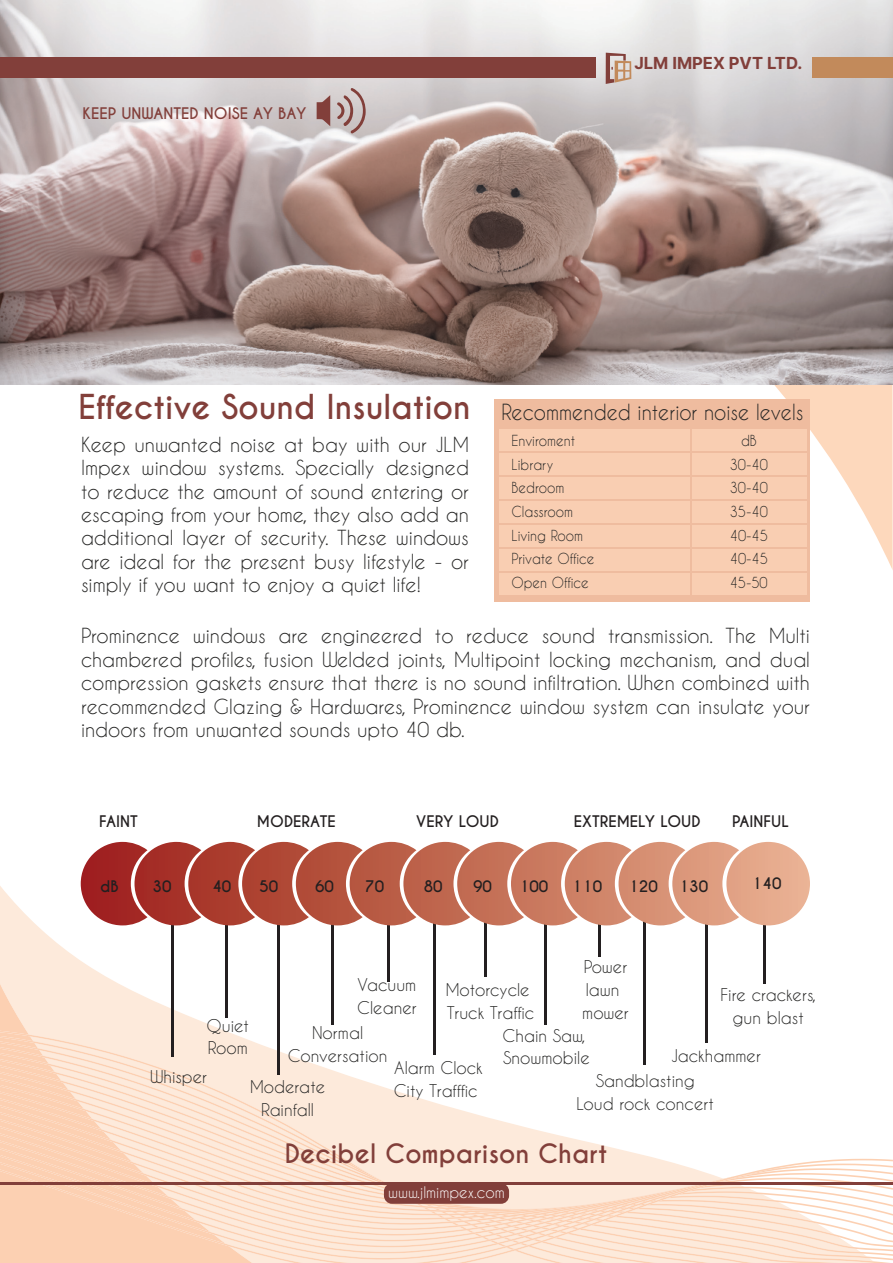
<style>
.page{position:relative;width:893px;height:1263px;background:#fff}
.page>*{position:absolute;margin:0;border:0;box-sizing:border-box;transform-origin:0 0}
.t1{font:700 25.2px "Caviar Dreams";color:#823f3a}
.t2{font:20.85px "Caviar Dreams";color:#252524;scale:.93 1}
.t3{font:19.5px/23.4px "Caviar Dreams";color:#252524;text-align:justify}
.t4{font:700 16.65px "Inter";color:#823f3a}
.t5{font:16.5px/22.8px "Caviar Dreams";color:#252524}
.t6{font:700 15px "Caviar Dreams";color:#231f20}
.t7{font:700 15px "Caviar Dreams";color:#823f3a}
.t8{font:15px "Caviar Dreams";color:#fff}
.t9{font:14.25px/23.7px "Caviar Dreams";color:#252524;scale:.93 1}
.s1{font-weight:700;font-size:32.25px;color:#823f3a}
</style>
<div class="page">
<svg style="left:0;top:885px;width:810px;height:158px"></svg>
<svg style="left:0;top:984px;width:252px;height:47px;fill:#fdeadb"></svg>
<svg style="left:0;top:1031px;width:563px;height:5px"></svg>
<svg style="left:0;top:1036px;width:605px;height:5px"></svg>
<svg style="left:0;top:1041px;width:657px;height:6px"></svg>
<svg style="left:0;top:1047px;width:646px;height:6px"></svg>
<svg style="left:0;top:1053px;width:646px;height:6px"></svg>
<svg style="left:0;top:1059px;width:646px;height:6px"></svg>
<svg style="left:0;top:1065px;width:337px;height:7px;background:#fce4d2"></svg>
<svg style="left:0;top:1072px;width:355px;height:6px;background:#fce4d2"></svg>
<svg style="left:0;top:1078px;width:376px;height:7px;background:#fce4d2"></svg>
<svg style="left:0;top:1085px;width:395px;height:6px;background:#fce4d2"></svg>
<svg style="left:0;top:1091px;width:418px;height:7px;background:#fce4d2"></svg>
<svg style="left:0;top:1098px;width:442px;height:7px;background:#fce4d2"></svg>
<svg style="left:0;top:1105px;width:467px;height:7px;background:#fce4d2"></svg>
<svg style="left:0;top:1112px;width:493px;height:7px;background:#fce4d2"></svg>
<svg style="left:0;top:1119px;width:520px;height:7px;background:#fce4d1"></svg>
<svg style="left:0;top:1126px;width:548px;height:7px;background:#fce4d1"></svg>
<svg style="left:0;top:1133px;width:578px;height:7px;background:#fce4d1"></svg>
<svg style="left:0;top:1140px;width:613px;height:8px;background:#fce4d1"></svg>
<svg style="left:0;top:1148px;width:642px;height:7px;background:#fce3d1"></svg>
<svg style="left:0;top:1155px;width:872px;height:4px;fill:#fdeadb"></svg>
<svg style="left:0;top:1159px;width:893px;height:104px;background:#fbe0cd"></svg>
<svg style="left:0;top:384px;width:893px;height:187px"></svg>
<hr style="left:171px;top:920px;width:2px;height:136px;background:#231f20">
<hr style="left:226px;top:881px;width:2px;height:136px;background:#231f20">
<hr style="left:278px;top:904px;width:2px;height:170px;background:#231f20">
<hr style="left:331px;top:888px;width:3px;height:136px;background:#231f20">
<hr style="left:387px;top:911px;width:2px;height:70px;background:#231f20">
<hr style="left:433px;top:918px;width:2px;height:136px;background:#231f20">
<hr style="left:544px;top:888px;width:3px;height:136px;background:#231f20">
<hr style="left:598px;top:853px;width:2px;height:103px;background:#231f20">
<hr style="left:484px;top:874px;width:3px;height:103px;background:#231f20">
<hr style="left:705px;top:907px;width:2px;height:136px;background:#231f20">
<hr style="left:763px;top:847px;width:3px;height:136px;background:#231f20">
<hr style="left:643px;top:915px;width:2px;height:149px;background:#231f20">
<div style="left:495px;top:399px;width:315px;height:202px;background:#efbc9f"></div>
<div style="left:499px;top:429px;width:191px;height:22px;background:#f9ceb2"></div>
<div style="left:692px;top:429px;width:114px;height:22px;background:#f9ceb2"></div>
<div style="left:499px;top:453px;width:191px;height:22px;background:#f9ceb2"></div>
<div style="left:692px;top:453px;width:114px;height:22px;background:#f9ceb2"></div>
<div style="left:499px;top:477px;width:191px;height:22px;background:#f9ceb2"></div>
<div style="left:692px;top:477px;width:114px;height:22px;background:#f9ceb2"></div>
<div style="left:499px;top:501px;width:191px;height:22px;background:#f9ceb2"></div>
<div style="left:692px;top:501px;width:114px;height:22px;background:#f9ceb2"></div>
<div style="left:499px;top:525px;width:191px;height:22px;background:#f9ceb2"></div>
<div style="left:692px;top:525px;width:114px;height:22px;background:#f9ceb2"></div>
<div style="left:499px;top:549px;width:191px;height:22px;background:#f9ceb2"></div>
<div style="left:692px;top:549px;width:114px;height:22px;background:#f9ceb2"></div>
<div style="left:499px;top:573px;width:191px;height:22px;background:#f9ceb2"></div>
<div style="left:692px;top:573px;width:114px;height:22px;background:#f9ceb2"></div>
<img style="left:0;top:0;width:893px;height:384px">
<div style="left:726px;top:842px;width:84px;height:83px;background:#e7ac8e;border-radius:42px"></div>
<svg style="left:81px;top:842px;width:658px;height:83px;background:#c57563"></svg>
<svg style="left:317px;top:95px;width:13px;height:31px"></svg>
<svg style="left:337px;top:88px;width:29px;height:46px"></svg>
<svg style="left:606px;top:53px;width:25px;height:31px"></svg>
<div style="left:0;top:57px;width:596px;height:21px;background:#823f3a"></div>
<div style="left:812px;top:57px;width:81px;height:21px;background:#c28a5b"></div>
<div style="left:384px;top:1183px;width:125px;height:21px;background:#823f3a;border-radius:8px"></div>
<hr style="left:0;top:1182px;width:893px;height:2px;background:#823f3a">
<p class="t7" style="left:82px;top:105px;width:225px">KEEP UNWANTED NOISE AY BAY</p>
<p class="t4" style="left:634px;top:50px;width:169px">JLM IMPEX PVT LTD.</p>
<p class="t2" style="left:78px;top:399px;width:781px"><span class="s1">Effective Sound Insulation</span> Recommended interior noise levels</p>
<p class="t9" style="left:512px;top:428px;width:91px">Enviroment<br>Library<br>Bedroom<br>Classroom<br>Living Room<br>Private Office<br>Open Office</p>
<p class="t9" style="left:730px;top:428px;width:43px;text-align:center">dB<br>30-40<br>30-40<br>35-40<br>40-45<br>40-45<br>45-50</p>
<p class="t3" style="left:81px;top:432px;width:389px">Keep unwanted noise at bay with our JLM Impex window systems. Specially designed to reduce the amount of sound entering or escaping from your home, they also add an additional layer of security. These windows are ideal for the present busy lifestyle - or simply if you want to enjoy a quiet life!</p>
<p class="t3" style="left:81px;top:624px;width:730px">Prominence windows are engineered to reduce sound transmission. The Multi chambered profiles, fusion Welded joints, Multipoint locking mechanism, and dual compression gaskets ensure that there is no sound infiltration. When combined with recommended Glazing &amp; Hardwares, Prominence window system can insulate your indoors from unwanted sounds upto 40 db.</p>
<p class="t6" style="left:99px;top:813px;width:40px">FAINT</p>
<p class="t6" style="left:257px;top:813px;width:80px">MODERATE</p>
<p class="t6" style="left:416px;top:813px;width:84px">VERY LOUD</p>
<p class="t6" style="left:574px;top:813px;width:128px">EXTREMELY LOUD</p>
<p class="t6" style="left:732px;top:813px;width:58px">PAINFUL</p>
<p class="t6" style="left:100px;top:877px;width:20px">dB</p>
<p class="t6" style="left:153px;top:877px;width:21px">30</p>
<p class="t6" style="left:212px;top:877px;width:21px">40</p>
<p class="t6" style="left:259px;top:877px;width:21px">50</p>
<p class="t6" style="left:315px;top:877px;width:20px">60</p>
<p class="t6" style="left:365px;top:877px;width:20px">70</p>
<p class="t6" style="left:424px;top:877px;width:20px">80</p>
<p class="t6" style="left:473px;top:877px;width:20px">90</p>
<p class="t6" style="left:519px;top:877px;width:31px">100</p>
<p class="t6" style="left:572px;top:877px;width:32px">110</p>
<p class="t6" style="left:628px;top:877px;width:31px">120</p>
<p class="t6" style="left:679px;top:877px;width:31px">130</p>
<p class="t6" style="left:752px;top:875px;width:31px">140</p>
<p class="t5" style="left:582px;top:955px;width:48px">Power lawn mower</p>
<p class="t5" style="left:357px;top:973px;width:61px">Vacuum<br>Cleaner</p>
<p class="t5" style="left:288px;top:1021px;width:101px;text-align:center">Normal<br>Conversation</p>
<p class="t5" style="left:446px;top:978px;width:90px">Motorcycle<br>Truck Traffic</p>
<p class="t5" style="left:721px;top:983px;width:97px;text-align:center">Fire crackers, gun blast</p>
<p class="t5" style="left:207px;top:1014px;width:44px">Quiet<br>Room</p>
<p class="t5" style="left:503px;top:1023px;width:89px">Chain Saw,<br>Snowmobile</p>
<p class="t5" style="left:671px;top:1044px;width:91px">Jackhammer</p>
<p class="t5" style="left:394px;top:1056px;width:91px">Alarm Clock<br>City Trafffic</p>
<p class="t5" style="left:150px;top:1064px;width:58px">Whisper</p>
<p class="t5" style="left:576px;top:1069px;width:139px;text-align:center">Sandblasting<br>Loud rock concert</p>
<p class="t5" style="left:250px;top:1075px;width:77px;text-align:center">Moderate<br>Rainfall</p>
<p class="t1" style="left:285px;top:1138px;width:324px">Decibel Comparison Chart</p>
<p class="t8" style="left:388px;top:1183px;width:118px">www.jlmimpex.com</p>
</div>
